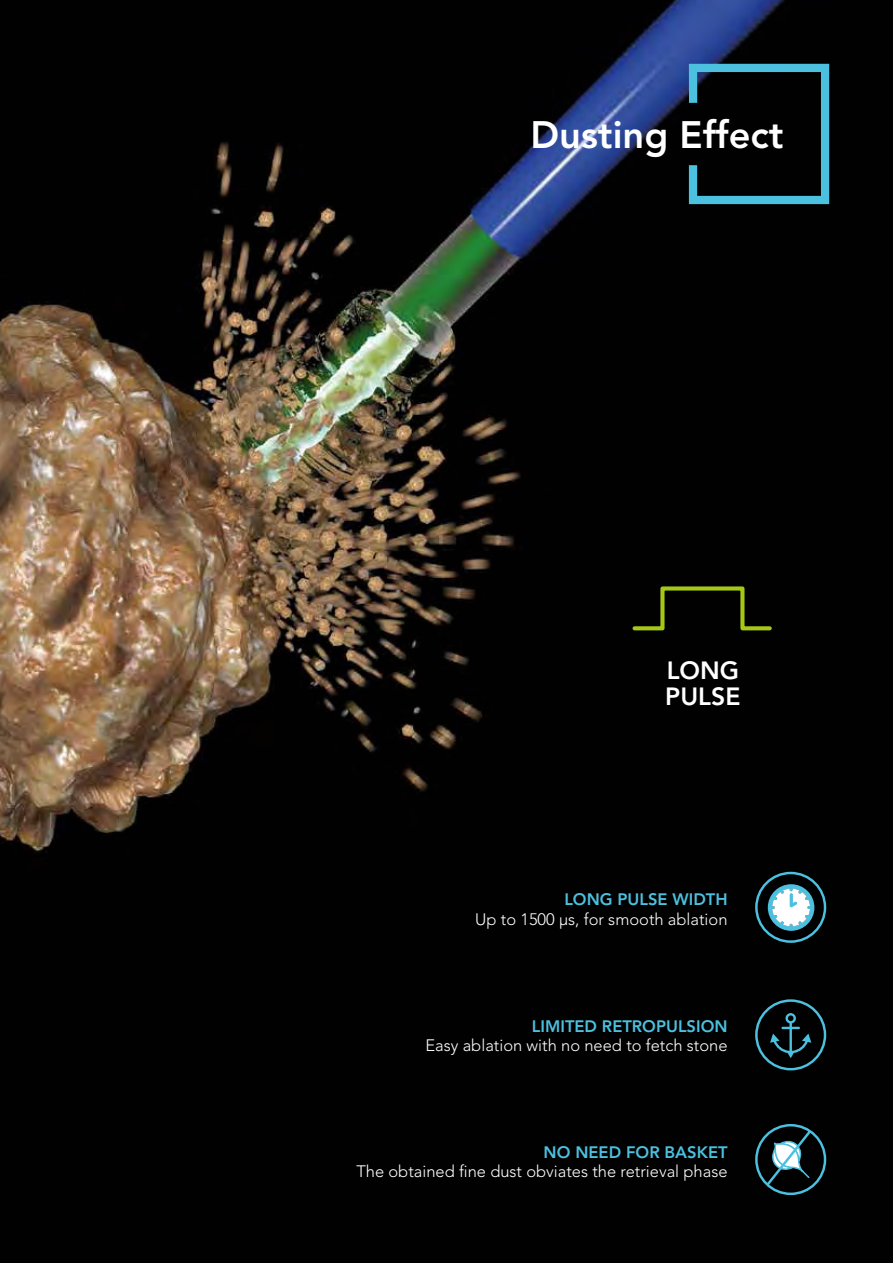
<style>
.page{position:relative;width:893px;height:1263px;background:#fff}
.page>*{position:absolute;margin:0;border:0;box-sizing:border-box;transform-origin:0 0}
.t1{font:800 37.95px "Avenir LT Std";color:#fff}
.t2{font:800 24.75px/26.4px "Avenir LT Std";color:#fff}
.t3{font:300 16.5px "Avenir LT Std";color:#fff}
.t4{font:800 16.5px "Avenir LT Std";color:#4cc0df}
</style>
<div class="page">
<img style="left:0;top:0;width:893px;height:1263px">
<svg style="left:685px;top:0;width:148px;height:208px"></svg>
<svg style="left:630px;top:584px;width:144px;height:48px"></svg>
<svg style="left:755px;top:872px;width:71px;height:71px"></svg>
<svg style="left:755px;top:999px;width:71px;height:71px"></svg>
<svg style="left:755px;top:1124px;width:71px;height:71px"></svg>
<h1 class="t1" style="left:530px;top:112px;width:255px">Dusting Effect</h1>
<h2 class="t2" style="left:665px;top:657px;width:77px">LONG<br>PULSE</h2>
<p class="t4" style="left:564px;top:890px;width:165px">LONG PULSE WIDTH</p>
<p class="t3" style="left:475px;top:909px;width:254px">Up to 1500 µs, for smooth ablation</p>
<p class="t4" style="left:532px;top:1016px;width:197px">LIMITED RETROPULSION</p>
<p class="t3" style="left:425px;top:1036px;width:304px">Easy ablation with no need to fetch stone</p>
<p class="t4" style="left:544px;top:1142px;width:185px">NO NEED FOR BASKET</p>
<p class="t3" style="left:356px;top:1162px;width:373px">The obtained fine dust obviates the retrieval phase</p>
</div>
